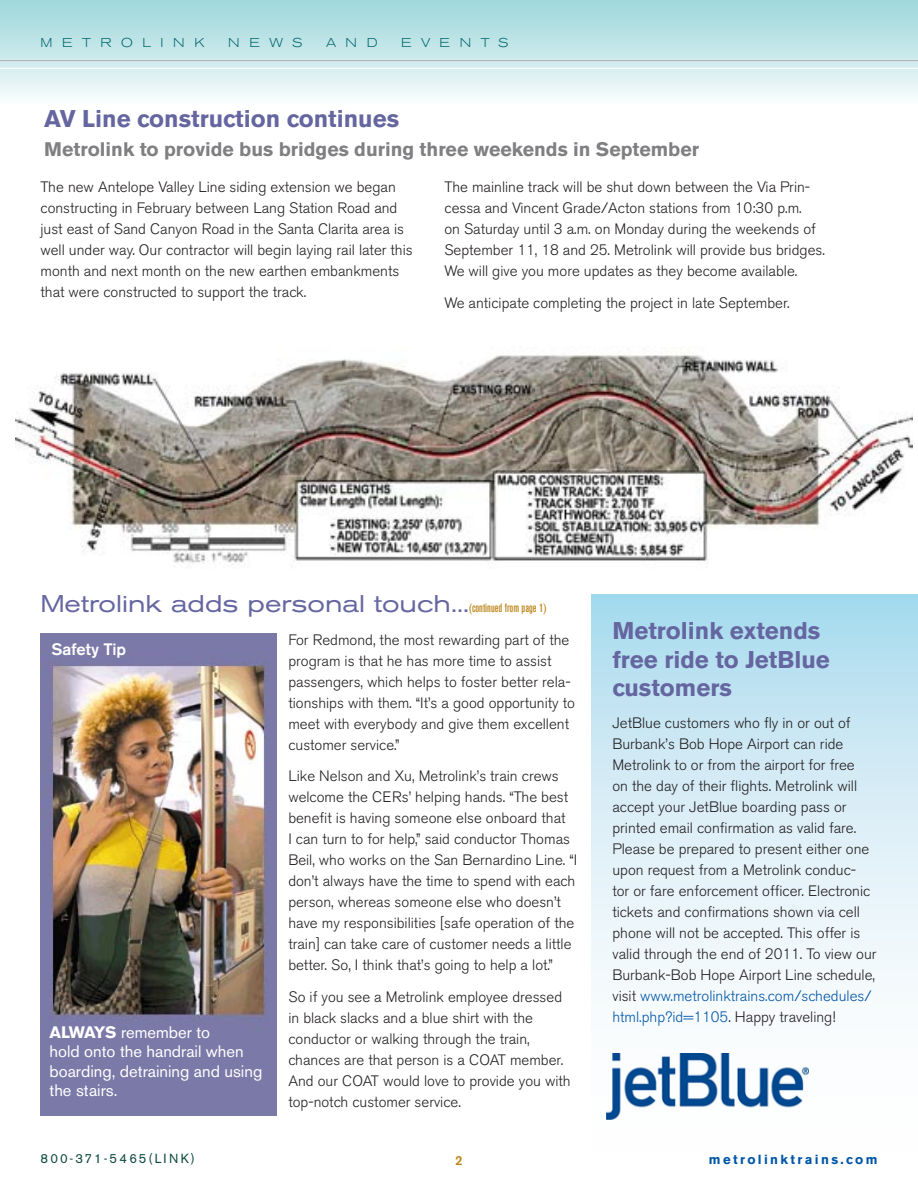
<style>
.page{position:relative;width:918px;height:1188px;background:#fff}
.page>*{position:absolute;margin:0;border:0;box-sizing:border-box;transform-origin:0 0}
.Subhead_1__SM_GRN{font:700 24px/28.5px "Akzidenz Grotesk BE";color:#6566a0}
.Main_Paragraph__BLK{font:expanded 24px "Akzidenz Grotesk BE";color:#6566a0}
.Subhead_1__SM_GRN-2{font:700 19.5px "Akzidenz Grotesk BE";color:#808083}
.Subhead_1__SM_GRN-3{font:16.5px/19.5px "Akzidenz Grotesk BE";color:#fff}
.Subhead_1__SM_GRN-4{font:500 16.5px "Akzidenz Grotesk BE";color:#fff}
.Main_Paragraph__BLK-2{font:300 15px/21px "Akzidenz Grotesk BE";color:#231f20}
.t1{font:700 13.2px "Akzidenz Grotesk BE";letter-spacing:.18em;color:#0156a8}
.t2{font:13.2px "Akzidenz Grotesk BE";letter-spacing:.16em;color:#0e4a3f}
.t3{font:500 13.2px "Akzidenz Grotesk BE";color:#bd8419}
.t4{font:300 expanded 12.75px "Akzidenz Grotesk BE";letter-spacing:.73em;color:#00676d}
.t5{font:300 expanded 12.75px "Akzidenz Grotesk BE";letter-spacing:.755em;color:#00676d}
.s1{font-weight:500;font-stretch:condensed;font-size:12px;color:#bd8419}
.s2{font-weight:700}
.s3{color:#0156a8}
</style>
<div class="page">
<svg style="left:592px;top:594px;width:326px;height:480px"></svg>
<img style="left:41px;top:634px;width:235px;height:481px">
<img style="left:15px;top:348px;width:898px;height:217px">
<img style="left:599px;top:1054px;width:209px;height:66px">
<div style="left:0;top:0;width:918px;height:105px;background:linear-gradient(to bottom,#9bd6da,#f9fcfc)"></div>
<hr style="left:0;top:60px;width:918px;height:1px;background:#aeafb3">
<hr style="left:0;top:68px;width:918px;height:1px;background:#fff">
<p class="t5" style="left:40px;top:35px;width:166px">METROLINK</p>
<p class="t4" style="left:228px;top:35px;width:76px">NEWS</p>
<p class="t4" style="left:326px;top:35px;width:53px">AND</p>
<p class="t4" style="left:401px;top:35px;width:109px">EVENTS</p>
<p class="Subhead_1__SM_GRN" style="left:44px;top:105px;width:357px">AV Line construction continues</p>
<p class="Subhead_1__SM_GRN-2" style="left:44px;top:138px;width:656px">Metrolink to provide bus bridges during three weekends in September</p>
<p class="Main_Paragraph__BLK-2" style="left:40px;top:177px;width:374px">The new Antelope Valley Line siding extension we began constructing in February between Lang Station Road and just east of Sand Canyon Road in the Santa Clarita area is well under way. Our contractor will begin laying rail later this month and next month on the new earthen embankments that were constructed to support the track.</p>
<p class="Main_Paragraph__BLK-2" style="left:445px;top:177px;width:382px">The mainline track will be shut down between the Via Prin&shy;cessa and Vincent Grade/Acton stations from 10:30 p.m.<br>on Saturday until 3 a.m. on Monday during the weekends of September 11, 18 and 25. Metrolink will provide bus bridges.<br>We will give you more updates as they become available.</p>
<p class="Main_Paragraph__BLK-2" style="left:445px;top:293px;width:347px">We anticipate completing the project in late September.</p>
<p class="Main_Paragraph__BLK" style="left:40px;top:590px;width:507px">Metrolink adds personal touch...<span class="s1">(continued from page 1)</span></p>
<p class="Subhead_1__SM_GRN-4" style="left:52px;top:639px;width:76px">Safety Tip</p>
<p class="Subhead_1__SM_GRN-3" style="left:50px;top:1022px;width:214px"><span class="s2">ALWAYS</span> remember to<br>hold onto the handrail when boarding, detraining and using the stairs.</p>
<p class="Main_Paragraph__BLK-2" style="left:288px;top:629px;width:288px">For Redmond, the most rewarding part of the program is that he has more time to assist passengers, which helps to foster better rela&shy;tionships with them. “It’s a good opportunity to meet with everybody and give them excellent customer service.”</p>
<p class="Main_Paragraph__BLK-2" style="left:288px;top:766px;width:290px">Like Nelson and Xu, Metrolink’s train crews welcome the CERs’ helping hands. “The best benefit is having someone else onboard that<br>I can turn to for help,” said conductor Thomas Beil, who works on the San Bernardino Line. “I don’t always have the time to spend with each person, whereas someone else who doesn’t have my responsibilities [safe operation of the train] can take care of customer needs a little better. So, I think that’s going to help a lot.”</p>
<p class="Main_Paragraph__BLK-2" style="left:288px;top:987px;width:284px">So if you see a Metrolink employee dressed in black slacks and a blue shirt with the conductor or walking through the train, chances are that person is a COAT member.<br>And our COAT would love to provide you with top-notch customer service.</p>
<p class="Subhead_1__SM_GRN" style="left:612px;top:617px;width:219px">Metrolink extends free ride to JetBlue customers</p>
<p class="Main_Paragraph__BLK-2" style="left:612px;top:712px;width:266px">JetBlue customers who fly in or out of Burbank’s Bob Hope Airport can ride Metrolink to or from the airport for free<br>on the day of their flights. Metrolink will accept your JetBlue boarding pass or printed email confirmation as valid fare.<br>Please be prepared to present either one upon request from a Metrolink conduc&shy;tor or fare enforcement officer. Electronic tickets and confirmations shown via cell phone will not be accepted. This offer is valid through the end of 2011. To view our Burbank-Bob Hope Airport Line schedule, visit <span class="s3">www.metrolinktrains.com/schedules/ html.php?id=1105</span>. Happy traveling!</p>
<p class="t2" style="left:40px;top:1151px;width:156px">800-371-5465(LINK)</p>
<p class="t3" style="left:455px;top:1152px;width:9px">2</p>
<p class="t1" style="left:709px;top:1152px;width:170px">metrolinktrains.com</p>
</div>
